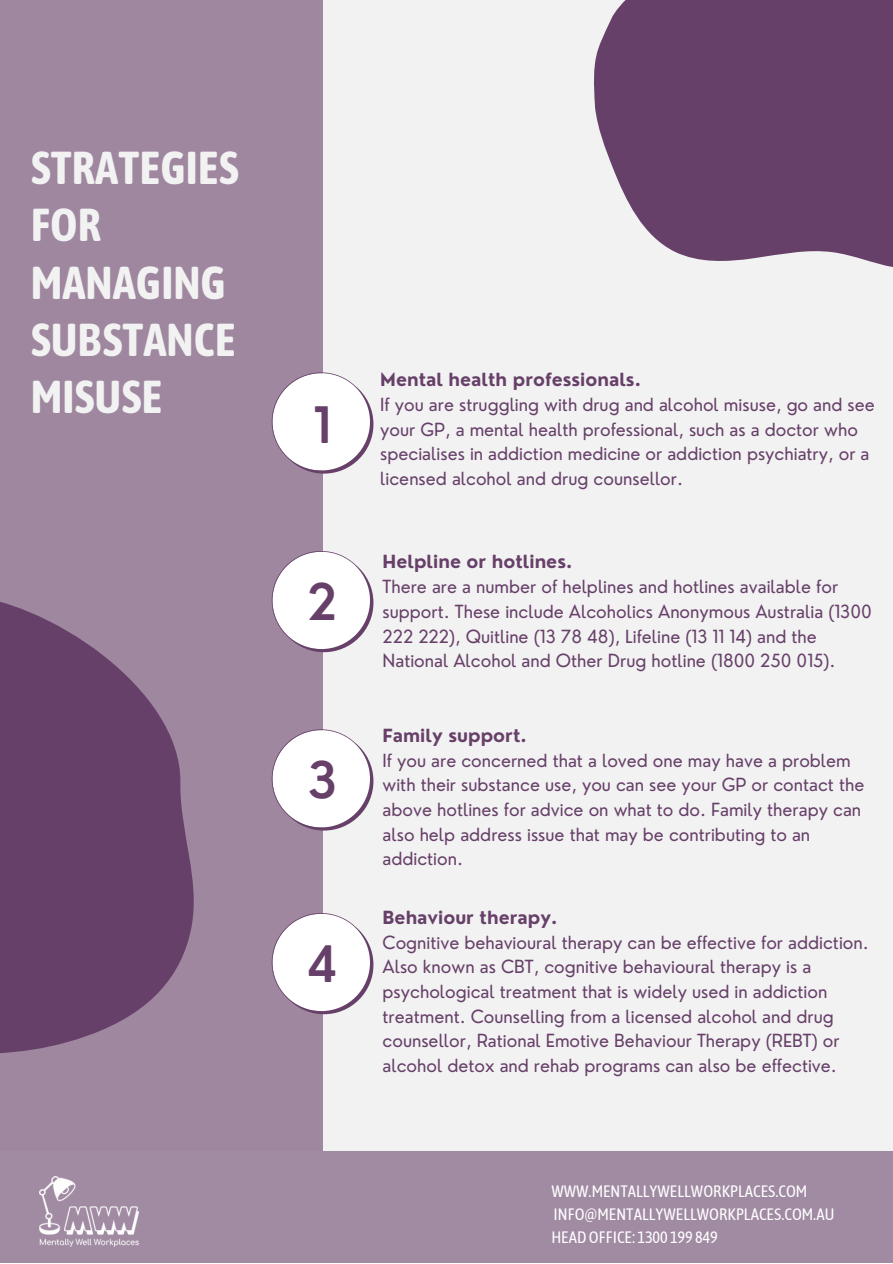
<style>
.page{position:relative;width:893px;height:1264px;background:#fff}
.page>*{position:absolute;margin:0;border:0;box-sizing:border-box;transform-origin:0 0}
.t1{font:600 49.05px "Nourd";color:#674069}
.t2{font:700 45.9px/57.3px "Asap Condensed";color:#f2f2f2}
.t3{font:17.7px/24.8px "Nourd";color:#674069}
.t4{font:700 17.7px "Nourd";color:#674069}
.t5{font:16.5px/22.6px "Asap Condensed";color:#fff}
</style>
<div class="page">
<div style="left:271px;top:24px;width:621px;height:1213px;background:#f2f2f2"></div>
<div style="left:0;top:1150px;width:892px;height:112px;background:#a18ba3"></div>
<div style="left:0;top:0;width:323px;height:1150px;background:#9e879f"></div>
<svg style="left:582px;top:0;width:310px;height:267px;fill:#674069"></svg>
<svg style="left:272px;top:372px;width:101px;height:101px"></svg>
<svg style="left:272px;top:551px;width:101px;height:101px"></svg>
<svg style="left:272px;top:729px;width:101px;height:101px"></svg>
<svg style="left:272px;top:913px;width:101px;height:101px"></svg>
<svg style="left:0;top:602px;width:194px;height:451px;fill:#674069"></svg>
<img style="left:40px;top:1176px;width:98px;height:70px">
<h2 class="t2" style="left:31px;top:139px;width:210px">STRATEGIES<br>FOR<br>MANAGING<br>SUBSTANCE<br>MISUSE</h2>
<h1 class="t1" style="left:313px;top:394px;width:20px">1</h1>
<h1 class="t1" style="left:307px;top:571px;width:32px">2</h1>
<h1 class="t1" style="left:307px;top:749px;width:32px">3</h1>
<h1 class="t1" style="left:307px;top:933px;width:32px">4</h1>
<p class="t4" style="left:380px;top:368px;width:262px">Mental health professionals.</p>
<p class="t3" style="left:380px;top:392px;width:496px">If you are struggling with drug and alcohol misuse, go and see your GP, a mental health professional, such as a doctor who specialises in addiction medicine or addiction psychiatry, or a licensed alcohol and drug counsellor.</p>
<p class="t4" style="left:382px;top:550px;width:191px">Helpline or hotlines.</p>
<p class="t3" style="left:382px;top:574px;width:490px">There are a number of helplines and hotlines available for support. These include Alcoholics Anonymous Australia (1300<br>222 222), Quitline (13 78 48), Lifeline (13 11 14) and the National Alcohol and Other Drug hotline (1800 250 015).</p>
<p class="t4" style="left:382px;top:724px;width:146px">Family support.</p>
<p class="t3" style="left:382px;top:747px;width:483px">If you are concerned that a loved one may have a problem with their substance use, you can see your GP or contact the above hotlines for advice on what to do. Family therapy can also help address issue that may be contributing to an addiction.</p>
<p class="t4" style="left:382px;top:906px;width:176px">Behaviour therapy.</p>
<p class="t3" style="left:382px;top:929px;width:487px">Cognitive behavioural therapy can be effective for addiction.<br>Also known as CBT, cognitive behavioural therapy is a psychological treatment that is widely used in addiction treatment. Counselling from a licensed alcohol and drug counsellor, Rational Emotive Behaviour Therapy (REBT) or alcohol detox and rehab programs can also be effective.</p>
<p class="t5" style="left:551px;top:1179px;width:284px">WWW.MENTALLYWELLWORKPLACES.COM<br>INFO@MENTALLYWELLWORKPLACES.COM.AU<br>HEADOFFICE: 1300 199 849</p>
</div>
